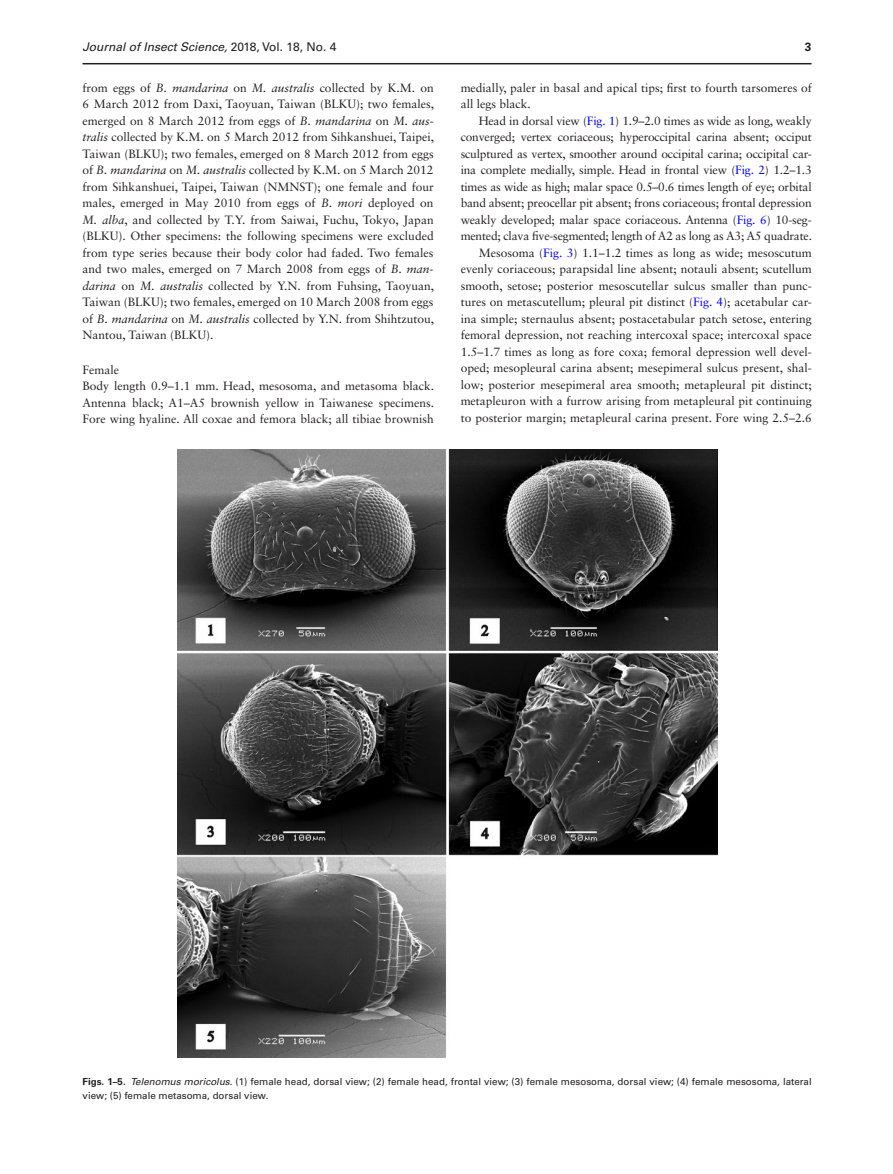
<style>
.page{position:relative;width:893px;height:1174px;background:#fff}
.page>*{position:absolute;margin:0;border:0;box-sizing:border-box;transform-origin:0 0}
.t1{font:12px/16.5px "Sabon LT Std";color:#231f20}
.t2{font:italic 12px "Univers LT Std";color:#231f20}
.t3{font:700 12px "Univers LT Std";color:#231f20}
.t4{font:9.75px/14.2px "Univers LT Std";color:#231f20}
.s1{font-style:normal}
.s2{font-style:italic}
.s3{color:#00f}
.s4{font-weight:700}
</style>
<div class="page">
<img style="left:177px;top:449px;width:540px;height:608px">
<hr style="left:82px;top:63px;width:729px;height:1px;background:#231f20">
<p class="t2" style="left:82px;top:40px;width:255px">Journal of Insect Science, <span class="s1">2018, Vol. 18, No. 4</span></p>
<p class="t3" style="left:805px;top:40px;width:8px">3</p>
<p class="t1" style="left:83px;top:79px;width:353px;text-align:justify">from eggs of <span class="s2">B. mandarina</span> on <span class="s2">M. australis</span> collected by K.M. on 6 March 2012 from Daxi, Taoyuan, Taiwan (BLKU); two females, emerged on 8 March 2012 from eggs of <span class="s2">B. mandarina</span> on <span class="s2">M. aus&shy;tralis</span> collected by K.M. on 5 March 2012 from Sihkanshuei, Taipei, Taiwan (BLKU); two females, emerged on 8 March 2012 from eggs of <span class="s2">B. mandarina</span> on <span class="s2">M. australis</span> collected by K.M. on 5 March 2012 from Sihkanshuei, Taipei, Taiwan (NMNST); one female and four males, emerged in May 2010 from eggs of <span class="s2">B. mori</span> deployed on <span class="s2">M. alba</span>, and collected by T.Y. from Saiwai, Fuchu, Tokyo, Japan (BLKU). Other specimens: the following specimens were excluded from type series because their body color had faded. Two females and two males, emerged on 7 March 2008 from eggs of <span class="s2">B. man&shy;darina</span> on <span class="s2">M. australis</span> collected by Y.N. from Fuhsing, Taoyuan, Taiwan (BLKU); two females, emerged on 10 March 2008 from eggs of <span class="s2">B. mandarina</span> on <span class="s2">M. australis</span> collected by Y.N. from Shihtzutou, Nantou, Taiwan (BLKU).</p>
<p class="t1" style="left:83px;top:361px;width:353px">Female<br>Body length 0.9–1.1 mm. Head, mesosoma, and metasoma black.<br>Antenna black; A1–A5 brownish yellow in Taiwanese specimens.<br>Fore wing hyaline. All coxae and femora black; all tibiae brownish</p>
<p class="t1" style="left:461px;top:79px;width:353px">medially, paler in basal and apical tips; first to fourth tarsomeres of all legs black.</p>
<p class="t1" style="left:461px;top:112px;width:353px;text-align:right">Head in dorsal view (<span class="s3">Fig. 1</span>) 1.9–2.0 times as wide as long, weakly converged; vertex coriaceous; hyperoccipital carina absent; occiput sculptured as vertex, smoother around occipital carina; occipital car&shy;ina complete medially, simple. Head in frontal view (<span class="s3">Fig. 2</span>) 1.2–1.3 times as wide as high; malar space 0.5–0.6 times length of eye; orbital band absent; preocellar pit absent; frons coriaceous; frontal depression weakly developed; malar space coriaceous. Antenna (<span class="s3">Fig. 6</span>) 10-seg&shy;mented; clava five-segmented; length of A2 as long as A3; A5 quadrate.<br>Mesosoma (<span class="s3">Fig. 3</span>) 1.1–1.2 times as long as wide; mesoscutum evenly coriaceous; parapsidal line absent; notauli absent; scutellum smooth, setose; posterior mesoscutellar sulcus smaller than punc&shy;tures on metascutellum; pleural pit distinct (<span class="s3">Fig. 4</span>); acetabular car&shy;ina simple; sternaulus absent; postacetabular patch setose, entering femoral depression, not reaching intercoxal space; intercoxal space 1.5–1.7 times as long as fore coxa; femoral depression well devel&shy;oped; mesopleural carina absent; mesepimeral sulcus present, shal&shy;low; posterior mesepimeral area smooth; metapleural pit distinct; metapleuron with a furrow arising from metapleural pit continuing to posterior margin; metapleural carina present. Fore wing 2.5–2.6</p>
<p class="t4" style="left:83px;top:1074px;width:731px"><span class="s4">Figs. 1–5.</span> <span class="s2">Telenomus moricolus</span>. (1) female head, dorsal view; (2) female head, frontal view; (3) female mesosoma, dorsal view; (4) female mesosoma, lateral view; (5) female metasoma, dorsal view.</p>
</div>
